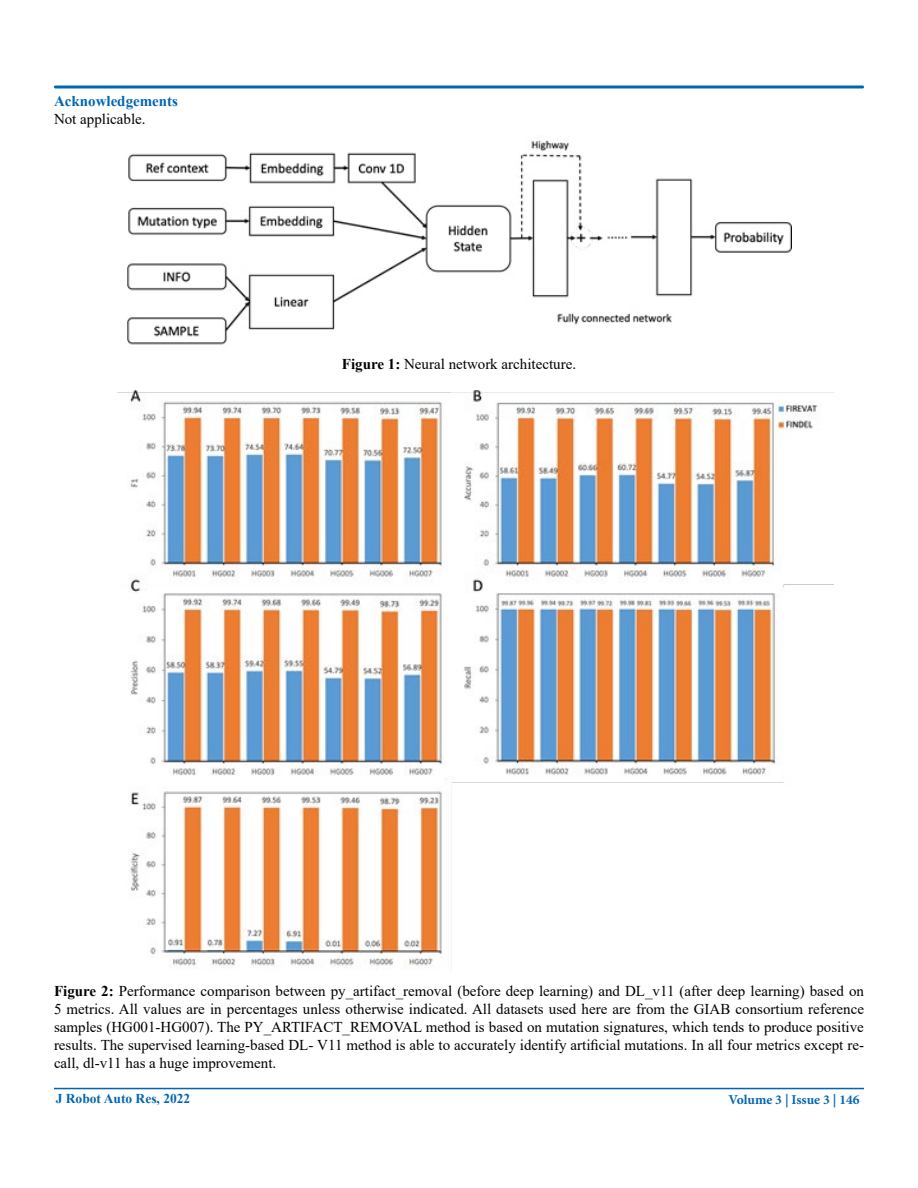
<style>
.page{position:relative;width:918px;height:1188px;background:#fff}
.page>*{position:absolute;margin:0;border:0;box-sizing:border-box;transform-origin:0 0}
.t1{font:15px/18px "Times New Roman";color:#000;text-align:justify}
.t2{font:700 15px "Times New Roman";color:#0066b3}
.t3{font:700 13.5px "Minion Pro";color:#0066b3}
.t4{font:700 13.5px "Times New Roman";color:#0066b3}
.s1{font-weight:700}
</style>
<div class="page">
<hr style="left:54px;top:1088px;width:810px;height:1px;background:#0066b3">
<div style="left:54px;top:86px;width:810px;height:2px;border:2px solid #0066b3"></div>
<img style="left:128px;top:140px;width:663px;height:205px">
<img style="left:117px;top:390px;width:716px;height:579px">
<p class="t2" style="left:54px;top:90px;width:126px">Acknowledgements</p>
<p class="t1" style="left:54px;top:109px;width:93px">Not applicable.</p>
<p class="t1" style="left:342px;top:354px;width:236px"><span class="s1">Figure 1:</span> Neural network architecture.</p>
<p class="t1" style="left:54px;top:982px;width:812px"><span class="s1">Figure 2:</span> Performance comparison between py_artifact_removal (before deep learning) and DL_v11 (after deep learning) based on 5 metrics. All values are in percentages unless otherwise indicated. All datasets used here are from the GIAB consortium reference samples (HG001-HG007). The PY_ARTIFACT_REMOVAL method is based on mutation signatures, which tends to produce positive results. The supervised learning-based DL- V11 method is able to accurately identify artificial mutations. In all four metrics except re&shy;call, dl-v11 has a huge improvement.</p>
<p class="t4" style="left:56px;top:1089px;width:136px">J Robot Auto Res, 2022</p>
<p class="t3" style="left:729px;top:1090px;width:133px">Volume 3 | Issue 3 | 146</p>
</div>
